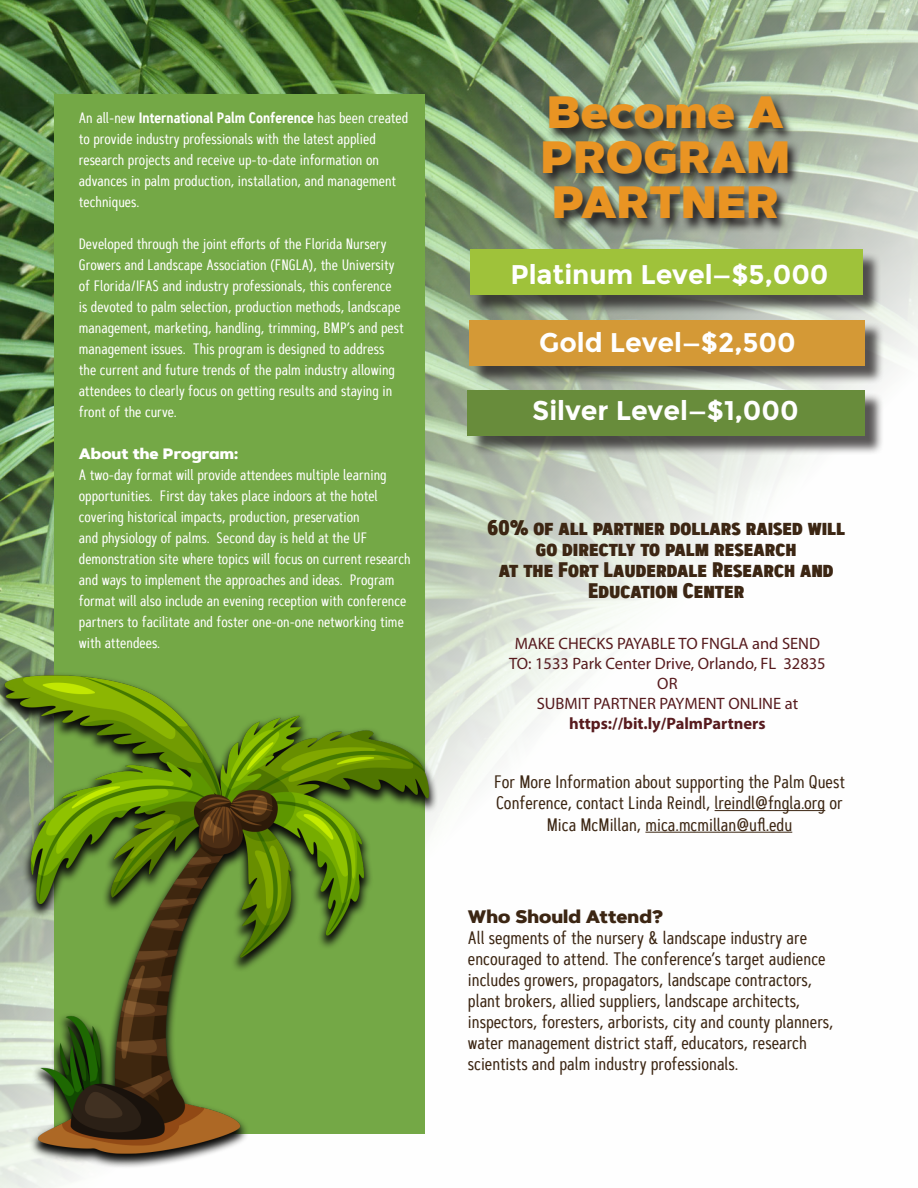
<style>
.page{position:relative;width:918px;height:1188px;background:#fff}
.page>*{position:absolute;margin:0;border:0;box-sizing:border-box;transform-origin:0 0}
.t1{font:900 45px "Artegra Sans Alt";color:#e99423}
.t2{font:700 27px "Montserrat";color:#fff}
.t3{font:21px/21px "Artegra Sans Condensed SC E Bold";color:#3c2613;text-align:center}
.t4{font:18px/21px "Artegra Sans Condensed";color:#3c2613}
.t5{font:900 18px "Artegra Sans Alt";color:#3c2613}
.t6{font:16.5px/19.8px "Myriad Pro";color:#571b1e;text-align:center}
.t7{font:700 16.5px "Myriad Pro";color:#571b1e}
.t8{font:15px/21px "Artegra Sans Condensed";color:#fff}
.t9{font:900 15px "Artegra Sans Alt";color:#fff}
.s1{font-weight:600}
</style>
<div class="page">
<img style="left:0;top:0;width:918px;height:1188px">
<div style="left:54px;top:94px;width:370px;height:1040px;background:#74a846"></div>
<img style="left:0;top:664px;width:459px;height:518px">
<svg style="left:540px;top:95px;width:260px;height:138px;background:#6d7768"></svg>
<div style="left:472px;top:252px;width:409px;height:62px;background:#231f20;opacity:.75"></div>
<div style="left:470px;top:249px;width:393px;height:46px;background:#9fc23a"></div>
<div style="left:472px;top:322px;width:412px;height:63px;background:#231f20;opacity:.75"></div>
<div style="left:470px;top:320px;width:395px;height:46px;background:#d49936"></div>
<div style="left:470px;top:393px;width:414px;height:62px;background:#231f20;opacity:.75"></div>
<div style="left:468px;top:390px;width:397px;height:46px;background:#688c3b"></div>
<hr style="left:715px;top:810px;width:110px;height:1px;background:#3c2613">
<hr style="left:645px;top:832px;width:147px;height:1px;background:#3c2613">
<p class="t8" style="left:79px;top:107px;width:331px">An all-new <span class="s1">International Palm Conference</span> has been created to provide industry professionals with the latest applied research projects and receive up-to-date information on advances in palm production, installation, and management techniques.</p>
<p class="t8" style="left:79px;top:233px;width:326px">Developed through the joint efforts of the Florida Nursery Growers and Landscape Association (FNGLA), the University of Florida/IFAS and industry professionals, this conference is devoted to palm selection, production methods, landscape management, marketing, handling, trimming, BMP’s and pest management issues. This program is designed to address the current and future trends of the palm industry allowing attendees to clearly focus on getting results and staying in front of the curve.</p>
<p class="t9" style="left:79px;top:443px;width:161px">About the Program:</p>
<p class="t8" style="left:79px;top:464px;width:333px">A two-day format will provide attendees multiple learning opportunities. First day takes place indoors at the hotel covering historical impacts, production, preservation<br>and physiology of palms. Second day is held at the UF demonstration site where topics will focus on current research and ways to implement the approaches and ideas. Program format will also include an evening reception with conference partners to facilitate and foster one-on-one networking time with attendees.</p>
<p class="t1" style="left:547px;top:78px;width:238px">Become A</p>
<p class="t1" style="left:541px;top:123px;width:251px">PROGRAM</p>
<p class="t1" style="left:552px;top:168px;width:228px">PARTNER</p>
<p class="t2" style="left:510px;top:259px;width:320px">Platinum Level—$5,000</p>
<p class="t2" style="left:539px;top:327px;width:258px">Gold Level—$2,500</p>
<p class="t2" style="left:532px;top:394px;width:268px">Silver Level—$1,000</p>
<p class="t3" style="left:487px;top:518px;width:360px">60% of all partner dollars raised will go directly to palm research</p>
<p class="t3" style="left:499px;top:560px;width:336px">at the Fort Lauderdale Research and<br>Education Center</p>
<p class="t6" style="left:509px;top:634px;width:318px">MAKE CHECKS PAYABLE TO FNGLA and SEND<br>TO: 1533 Park Center Drive, Orlando, FL 32835</p>
<p class="t6" style="left:657px;top:673px;width:22px">OR</p>
<p class="t6" style="left:537px;top:693px;width:263px">SUBMIT PARTNER PAYMENT ONLINE at</p>
<p class="t7" style="left:569px;top:712px;width:198px">https://bit.ly/PalmPartners</p>
<p class="t4" style="left:494px;top:770px;width:352px;line-height:21.6px;text-align:center">For More Information about supporting the Palm Quest<br>Conference, contact Linda Reindl, lreindl@fngla.org or<br>Mica McMillan, mica.mcmillan@ufl.edu</p>
<p class="t5" style="left:468px;top:903px;width:197px">Who Should Attend?</p>
<p class="t4" style="left:468px;top:927px;width:367px">All segments of the nursery &amp; landscape industry are encouraged to attend. The conference’s target audience includes growers, propagators, landscape contractors, plant brokers, allied suppliers, landscape architects, inspectors, foresters, arborists, city and county planners, water management district staff, educators, research scientists and palm industry professionals.</p>
</div>
